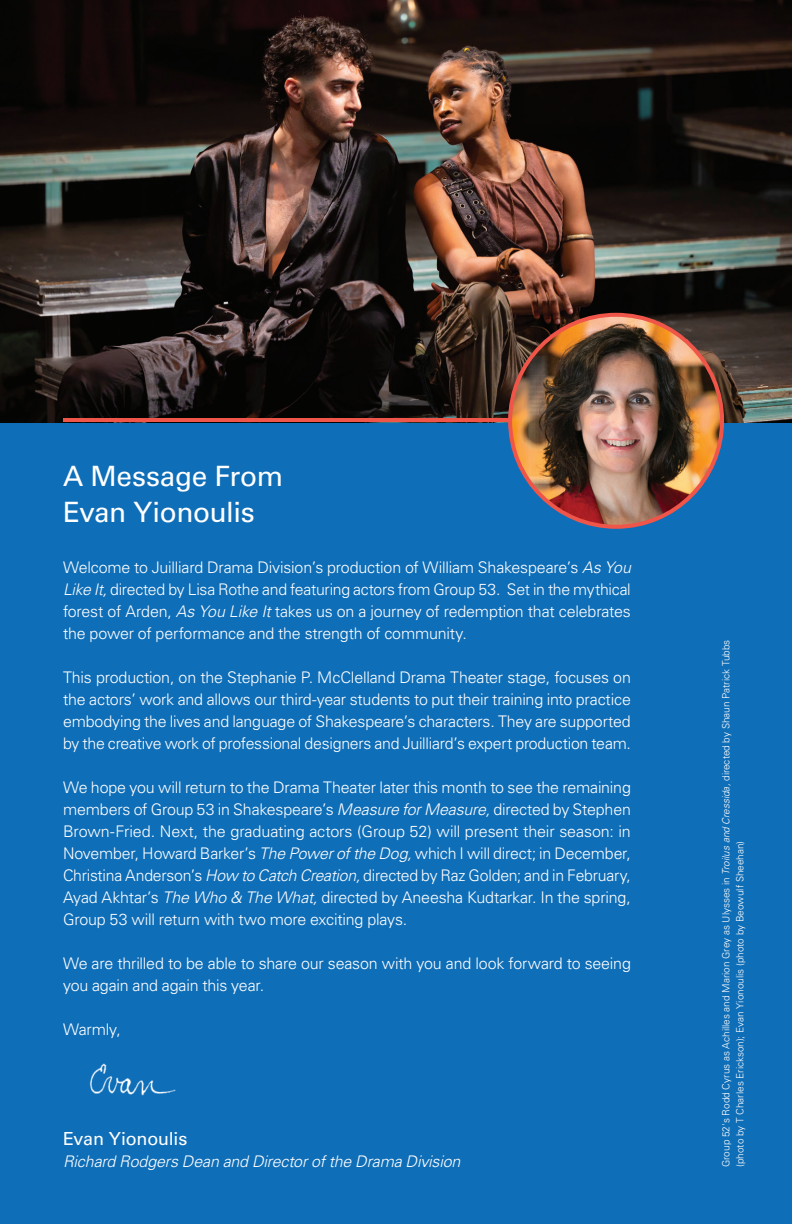
<style>
.page{position:relative;width:792px;height:1224px;background:#0f6eb8}
.page>*{position:absolute;margin:0;border:0;box-sizing:border-box;transform-origin:0 0}
.t1{font:28px "Univers LT Std";letter-spacing:-.015em;color:#fff}
.Signer{font:18px "Univers LT Std";letter-spacing:-.015em;color:#fff}
.Body_copy{font:300 16px/22px "Univers LT Std";letter-spacing:-.015em;color:#fff;text-align:justify}
.Body_copy-2{font:italic 300 16px "Univers LT Std";letter-spacing:-.01em;color:#fff}
.Image_credit{font:300 10px/14px "Univers LT Std";color:#fff}
.s1{font-style:italic}
</style>
<div class="page">
<img style="left:89px;top:1063px;width:87px;height:33px">
<img style="left:0;top:0;width:792px;height:422px">
<hr style="left:63px;top:418px;width:447px;height:4px;background:#f05549">
<img style="left:510px;top:315px;width:212px;height:212px;border-radius:106px">
<p class="t1" style="left:63px;top:460px;width:222px">A Message From</p>
<p class="t1" style="left:63px;top:496px;width:193px">Evan Yionoulis</p>
<p class="Body_copy" style="left:63px;top:556px;width:569px">Welcome to Juilliard Drama Division’s production of William Shakespeare’s <span class="s1">As You Like It,</span> directed by Lisa Rothe and featuring actors from Group 53. Set in the mythical forest of Arden, <span class="s1">As You Like It</span> takes us on a journey of redemption that celebrates the power of performance and the strength of community.</p>
<p class="Body_copy" style="left:63px;top:666px;width:570px">This production, on the Stephanie P. McClelland Drama Theater stage, focuses on the actors’ work and allows our third-year students to put their training into practice embodying the lives and language of Shakespeare’s characters. They are supported by the creative work of professional designers and Juilliard’s expert production team.</p>
<p class="Body_copy" style="left:63px;top:776px;width:569px">We hope you will return to the Drama Theater later this month to see the remaining members of Group 53 in Shakespeare’s <span class="s1">Measure for Measure,</span> directed by Stephen Brown-Fried. Next, the graduating actors (Group 52) will present their season: in November, Howard Barker’s <span class="s1">The Power of the Dog,</span> which I will direct; in December, Christina Anderson’s <span class="s1">How to Catch Creation,</span> directed by Raz Golden; and in February, Ayad Akhtar’s <span class="s1">The Who &amp; The What,</span> directed by Aneesha Kudtarkar. In the spring, Group 53 will return with two more exciting plays.</p>
<p class="Body_copy" style="left:63px;top:952px;width:569px">We are thrilled to be able to share our season with you and look forward to seeing you again and again this year.</p>
<p class="Body_copy" style="left:63px;top:1018px;width:59px">Warmly,</p>
<p class="Signer" style="left:63px;top:1128px;width:126px">Evan Yionoulis</p>
<p class="Body_copy-2" style="left:63px;top:1152px;width:399px">Richard Rodgers Dean and Director of the Drama Division</p>
<p class="Image_credit" style="left:719px;top:1167px;width:529px;rotate:-90deg">Group 52's Rodd Cyrus as Achilles and Marion Grey as Ulysses in <span class="s1">Troilus and Cressida,</span> directed by Shaun Patrick Tubbs (photo by T Charles Erickson); Evan Yionoulis (photo by Beowulf Sheehan)</p>
</div>
